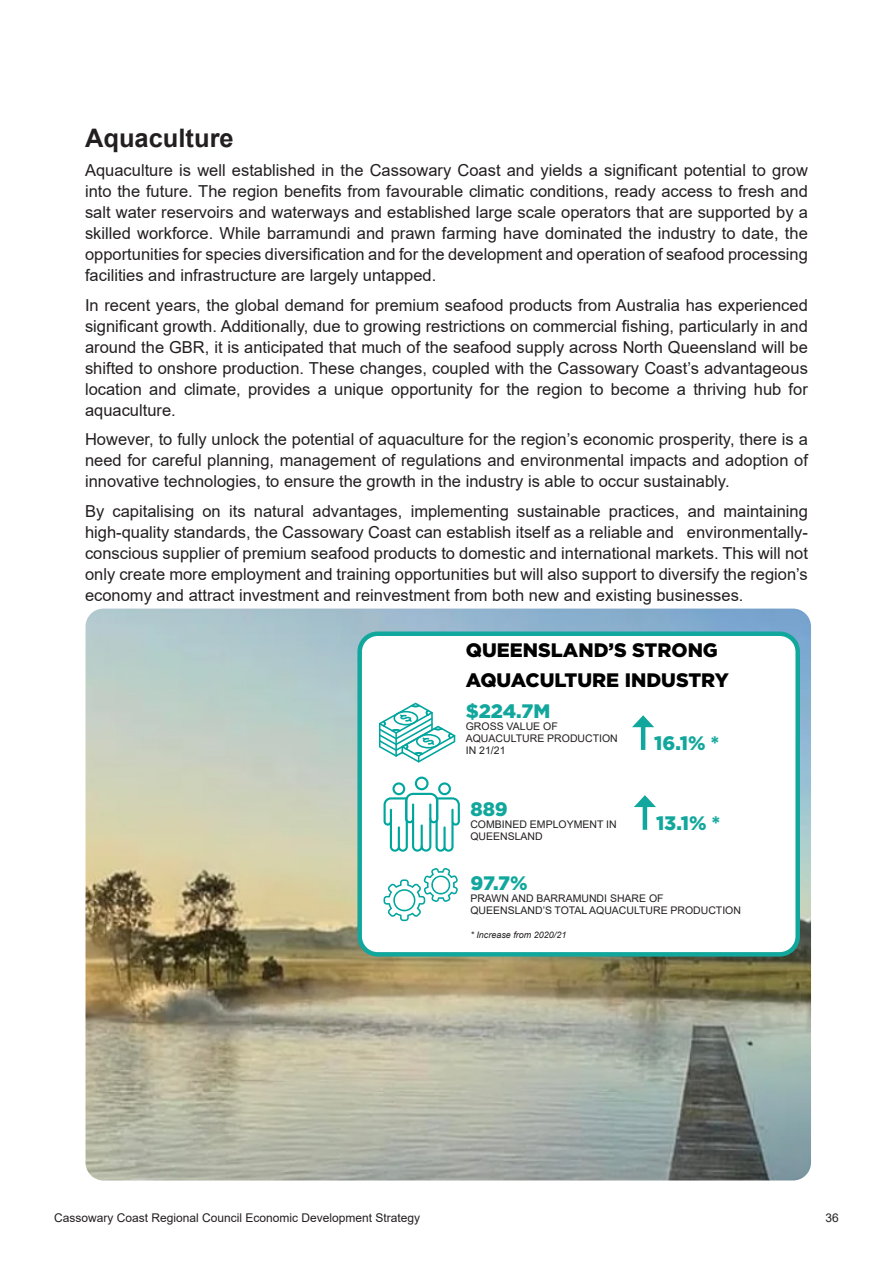
<style>
.page{position:relative;width:893px;height:1263px;background:#fff}
.page>*{position:absolute;margin:0;border:0;box-sizing:border-box;transform-origin:0 0}
.Sub_Heading{font:700 25.5px "Arial";color:#231f20}
.t1{font:900 19.5px/30px "Gotham";color:#000}
.t2{font:900 19.5px "Gotham";color:#12a79d}
.Body_Copy_10pt{font:16.5px/21px "Arial";color:#231f20;text-align:justify}
.t3{font:12px "Arial";color:#231f20}
.Table_of_Contents_2{font:10.5px/12px "Arial";color:#231f20}
.Table_of_Contents_2-2{font:italic 9px "Arial";color:#231f20}
</style>
<div class="page">
<img style="left:86px;top:608px;width:725px;height:572px">
<div style="left:360px;top:634px;width:438px;height:320px;background:#fff;border-radius:18px"></div>
<div style="left:357px;top:631px;width:443px;height:325px;border:4px solid #12a79d;border-radius:18px"></div>
<svg style="left:379px;top:703px;width:76px;height:59px"></svg>
<svg style="left:384px;top:776px;width:76px;height:76px"></svg>
<hr style="left:641px;top:723px;width:4px;height:27px;background:#12a79d">
<svg style="left:632px;top:715px;width:22px;height:12px"></svg>
<hr style="left:643px;top:803px;width:4px;height:27px;background:#12a79d">
<svg style="left:634px;top:795px;width:22px;height:12px"></svg>
<svg style="left:384px;top:868px;width:74px;height:53px"></svg>
<p class="Sub_Heading" style="left:85px;top:120px;width:150px">Aquaculture</p>
<p class="Body_Copy_10pt" style="left:85px;top:160px;width:724px">Aquaculture is well established in the Cassowary Coast and yields a significant potential to grow into the future. The region benefits from favourable climatic conditions, ready access to fresh and salt water reservoirs and waterways and established large scale operators that are supported by a skilled workforce. While barramundi and prawn farming have dominated the industry to date, the opportunities for species diversification and for the development and operation of seafood processing facilities and infrastructure are largely untapped.</p>
<p class="Body_Copy_10pt" style="left:85px;top:294px;width:724px">In recent years, the global demand for premium seafood products from Australia has experienced significant growth. Additionally, due to growing restrictions on commercial fishing, particularly in and around the GBR, it is anticipated that much of the seafood supply across North Queensland will be shifted to onshore production. These changes, coupled with the Cassowary Coast’s advantageous location and climate, provides a unique opportunity for the region to become a thriving hub for aquaculture.</p>
<p class="Body_Copy_10pt" style="left:85px;top:429px;width:724px">However, to fully unlock the potential of aquaculture for the region’s economic prosperity, there is a need for careful planning, management of regulations and environmental impacts and adoption of innovative technologies, to ensure the growth in the industry is able to occur sustainably.</p>
<p class="Body_Copy_10pt" style="left:85px;top:500px;width:724px">By capitalising on its natural advantages, implementing sustainable practices, and maintaining high-quality standards, the Cassowary Coast can establish itself as a reliable and environmentally&shy;conscious supplier of premium seafood products to domestic and international markets. This will not only create more employment and training opportunities but will also support to diversify the region’s economy and attract investment and reinvestment from both new and existing businesses.</p>
<p class="t1" style="left:466px;top:635px;width:265px">QUEENSLAND’S STRONG<br>AQUACULTURE INDUSTRY</p>
<p class="t2" style="left:466px;top:700px;width:86px">$224.7M</p>
<p class="Table_of_Contents_2" style="left:466px;top:720px;width:154px">GROSS VALUE OF<br>AQUACULTURE PRODUCTION<br>IN 21/21</p>
<p class="t2" style="left:470px;top:798px;width:39px">889</p>
<p class="Table_of_Contents_2" style="left:470px;top:818px;width:148px">COMBINED EMPLOYMENT IN<br>QUEENSLAND</p>
<p class="t2" style="left:470px;top:872px;width:59px">97.7%</p>
<p class="t2" style="left:654px;top:732px;width:67px">16.1% *</p>
<p class="t2" style="left:656px;top:811px;width:66px">13.1% *</p>
<p class="Table_of_Contents_2" style="left:470px;top:892px;width:272px">PRAWN AND BARRAMUNDI SHARE OF<br>QUEENSLAND’S TOTAL AQUACULTURE PRODUCTION</p>
<p class="Table_of_Contents_2-2" style="left:470px;top:929px;width:98px">* Increase from 2020/21</p>
<p class="t3" style="left:54px;top:1209px;width:368px">Cassowary Coast Regional Council Economic Development Strategy</p>
<p class="t3" style="left:826px;top:1209px;width:15px">36</p>
</div>
